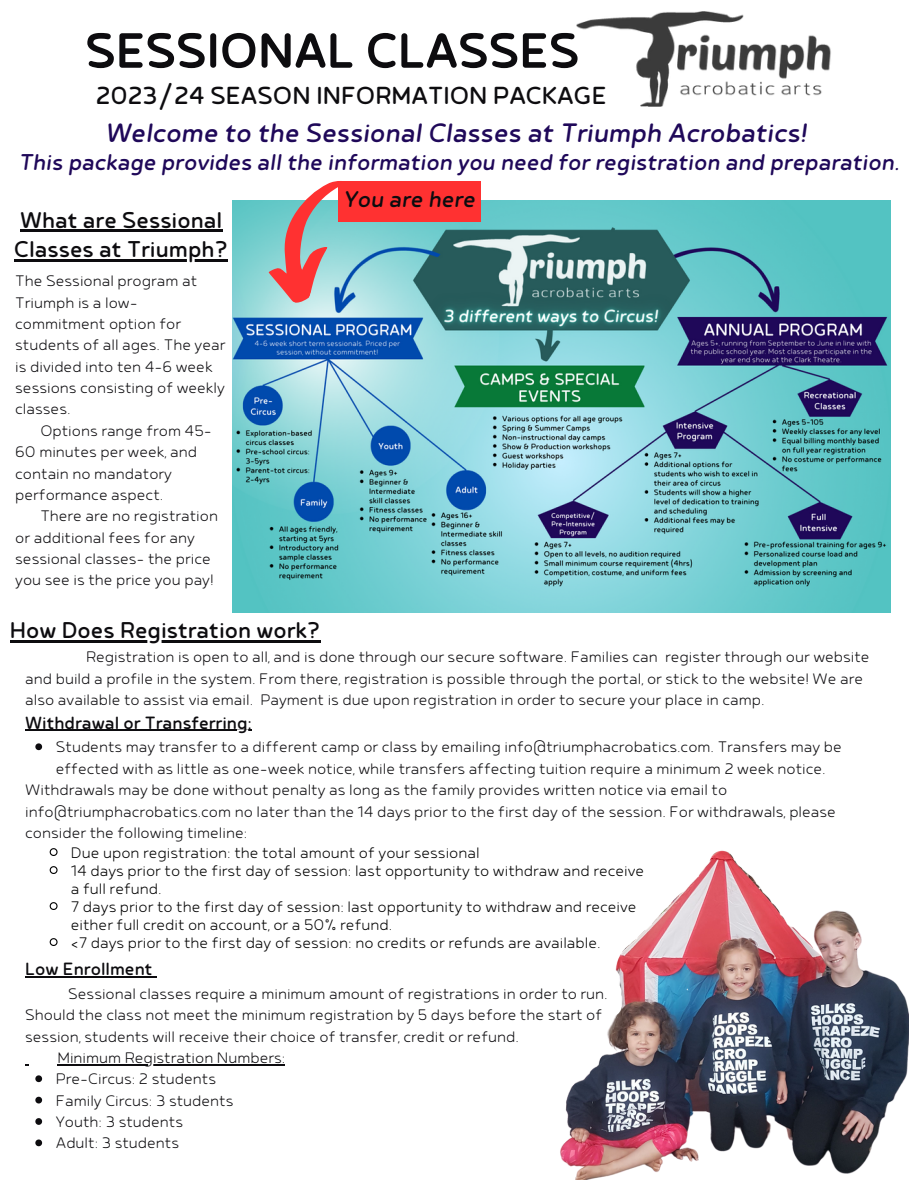
<style>
.page{position:relative;width:918px;height:1188px;background:#fff}
.page>*{position:absolute;margin:0;border:0;box-sizing:border-box;transform-origin:0 0}
.t1{font:500 58.5px "Betm Rounded";color:#0d0c0f}
.t2{font:italic 31.5px "Betm Rounded";color:#1f0859}
.t3{font:29.1px "Betm Rounded";color:#0d0c0f}
.t4{font:italic 27px "Betm Rounded";color:#1f0859}
.t5{font:27px/29.2px "Betm Rounded";color:#0d0c0f}
.t6{font:italic 27px "Betm Rounded";color:#0d0c0f}
.t7{font:21px "Betm Rounded";color:#0d0c0f}
.t8{font:300 18px/21.3px "Betm Rounded";color:#0d0c0f}
.t9{font:300 18px/18px "Betm Rounded";color:#000}
</style>
<div class="page">
<img style="left:577px;top:12px;width:254px;height:94px">
<img style="left:233px;top:201px;width:658px;height:412px">
<div style="left:338px;top:181px;width:142px;height:40px;background:#ff3131"></div>
<svg style="left:262px;top:181px;width:89px;height:126px;background:#b6a8aa"></svg>
<hr style="left:20px;top:230px;width:202px;height:2px;background:#0d0c0f">
<hr style="left:14px;top:259px;width:214px;height:2px;background:#0d0c0f">
<hr style="left:10px;top:640px;width:311px;height:3px;background:#0d0c0f">
<svg style="left:35px;top:743px;width:7px;height:7px"></svg>
<hr style="left:25px;top:730px;width:227px;height:1px;background:#0d0c0f">
<svg style="left:35px;top:1075px;width:7px;height:7px"></svg>
<svg style="left:35px;top:1097px;width:7px;height:6px"></svg>
<svg style="left:35px;top:1118px;width:7px;height:7px"></svg>
<svg style="left:35px;top:1139px;width:7px;height:7px"></svg>
<hr style="left:25px;top:976px;width:128px;height:1px;background:#0d0c0f">
<hr style="left:57px;top:1064px;width:228px;height:1px;background:#0d0c0f">
<img style="left:560px;top:850px;width:349px;height:330px">
<svg style="left:49px;top:848px;width:9px;height:8px"></svg>
<svg style="left:49px;top:866px;width:9px;height:8px"></svg>
<svg style="left:49px;top:902px;width:9px;height:8px"></svg>
<svg style="left:49px;top:938px;width:9px;height:8px"></svg>
<p class="t1" style="left:85px;top:6px;width:496px">SESSIONAL CLASSES</p>
<p class="t3" style="left:96px;top:73px;width:512px">2023/24 SEASON INFORMATION PACKAGE</p>
<p class="t2" style="left:105px;top:108px;width:703px">Welcome to the Sessional Classes at Triumph Acrobatics!</p>
<p class="t4" style="left:18px;top:141px;width:883px">This package provides all the information you need for registration and preparation.</p>
<p class="t5" style="left:14px;top:203px;width:215px">What are Sessional<br>Classes at Triumph?</p>
<p class="t8" style="left:15px;top:268px;width:212px">The Sessional program at<br>Triumph is a low&shy;commitment option for students of all ages. The year is divided into ten 4-6 week sessions consisting of weekly classes.</p>
<p class="t8" style="left:15px;top:418px;width:198px;text-indent:25px">Options range from 45-<br>60 minutes per week, and contain no mandatory performance aspect.</p>
<p class="t8" style="left:15px;top:503px;width:204px;text-indent:25px">There are no registration or additional fees for any sessional classes- the price you see is the price you pay!</p>
<p class="t5" style="left:10px;top:613px;width:312px">How Does Registration work?</p>
<p class="t8" style="left:25px;top:644px;width:846px;text-indent:61px">Registration is open to all, and is done through our secure software. Families can register through our website and build a profile in the system. From there, registration is possible through the portal, or stick to the website! We are also available to assist via email. Payment is due upon registration in order to secure your place in camp.</p>
<p class="t8" style="left:56px;top:734px;width:788px">Students may transfer to a different camp or class by emailing info@triumphacrobatics.com. Transfers may be effected with as little as one-week notice, while transfers affecting tuition require a minimum 2 week notice.</p>
<p class="t6" style="left:344px;top:178px;width:133px">You are here</p>
<p class="t7" style="left:25px;top:706px;width:228px">Withdrawal or Transferring:</p>
<p class="t8" style="left:25px;top:777px;width:812px">Withdrawals may be done without penalty as long as the family provides written notice via email to info@triumphacrobatics.com no later than the 14 days prior to the first day of the session. For withdrawals, please consider the following timeline:</p>
<p class="t9" style="left:71px;top:841px;width:410px">Due upon registration: the total amount of your sessional</p>
<p class="t9" style="left:71px;top:859px;width:575px">14 days prior to the first day of session: last opportunity to withdraw and receive a full refund.</p>
<p class="t9" style="left:71px;top:895px;width:567px">7 days prior to the first day of session: last opportunity to withdraw and receive either full credit on account, or a 50% refund.</p>
<p class="t9" style="left:71px;top:931px;width:531px">&lt;7 days prior to the first day of session: no credits or refunds are available.</p>
<p class="t7" style="left:25px;top:953px;width:129px">Low Enrollment</p>
<p class="t8" style="left:25px;top:981px;width:584px;text-indent:43px">Sessional classes require a minimum amount of registrations in order to run.<br>Should the class not meet the minimum registration by 5 days before the start of session, students will receive their choice of transfer, credit or refund.</p>
<p class="t8" style="left:57px;top:1045px;width:229px">Minimum Registration Numbers:</p>
<p class="t8" style="left:56px;top:1066px;width:162px">Pre-Circus: 2 students</p>
<p class="t8" style="left:56px;top:1088px;width:179px">Family Circus: 3 students</p>
<p class="t8" style="left:56px;top:1109px;width:129px">Youth: 3 students</p>
<p class="t8" style="left:56px;top:1131px;width:125px">Adult: 3 students</p>
</div>
